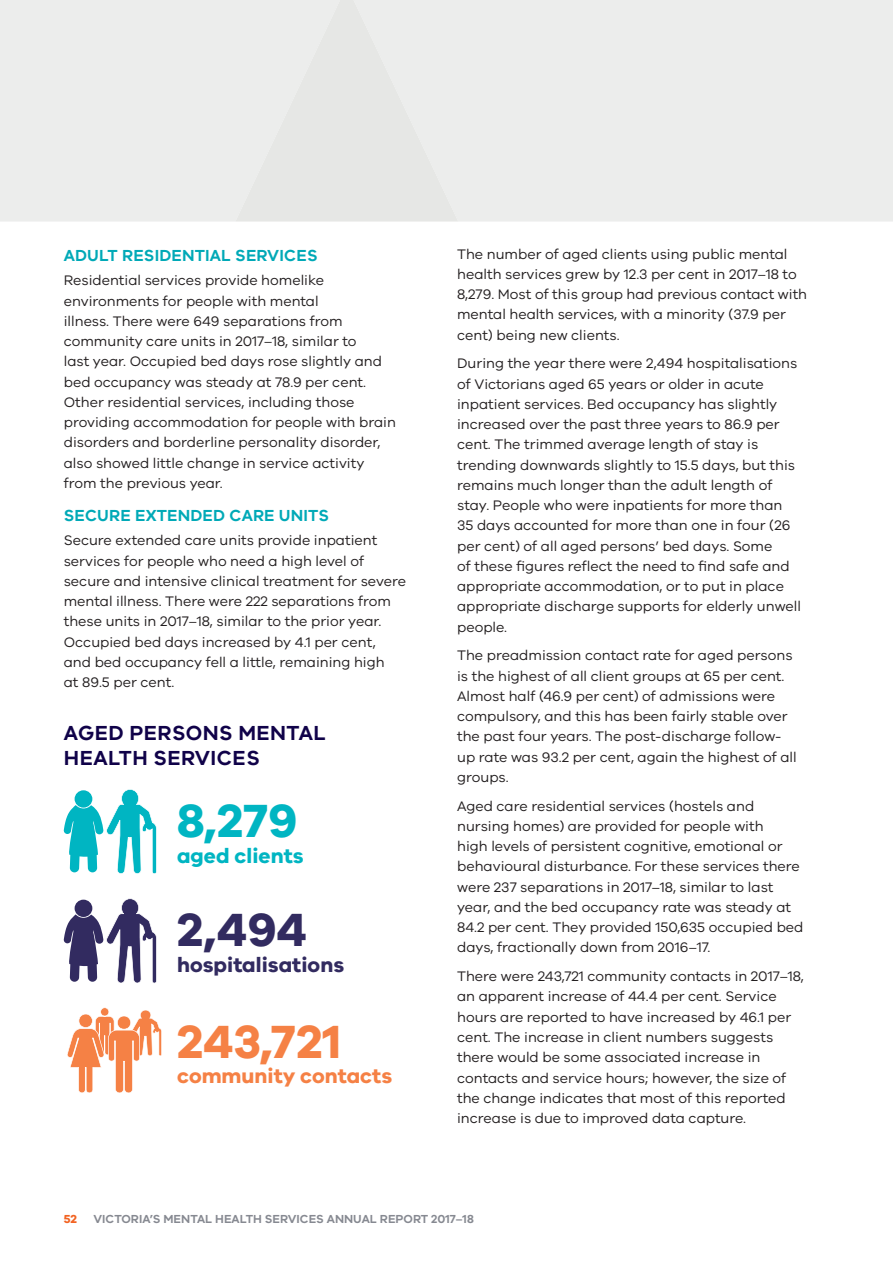
<style>
.page{position:relative;width:893px;height:1263px;background:#fff}
.page>*{position:absolute;margin:0;border:0;box-sizing:border-box;transform-origin:0 0}
.t1{font:700 48px "VIC";color:#f58145}
.t2{font:700 48px "VIC";color:#00b5c2}
.t3{font:700 48px "VIC";color:#322b60}
.t4{font:600 21px/25.5px "VIC";letter-spacing:.02em;color:#100249}
.t5{font:700 21px "VIC";color:#f58145}
.t6{font:700 21px "VIC";color:#322b60}
.t7{font:700 21px "VIC";color:#00b5c2}
.t8{font:600 16.5px "VIC";letter-spacing:.01em;color:#00a9b7}
.t9{font:14.25px/20.2px "VIC";color:#231f20}
.t10{font:600 12px "VIC";color:#868991}
.t11{font:700 12px "VIC";color:#f26322}
</style>
<div class="page">
<svg style="left:64px;top:789px;width:93px;height:85px"></svg>
<svg style="left:64px;top:898px;width:93px;height:85px"></svg>
<svg style="left:67px;top:1007px;width:95px;height:86px"></svg>
<div style="left:458px;top:0;width:435px;height:222px;background:#ecedec"></div>
<div style="left:0;top:0;width:235px;height:222px;background:#ecedec"></div>
<div style="left:235px;top:0;width:223px;height:222px;background:#e6e7e5"></div>
<p class="t8" style="left:64px;top:249px;width:255px">ADULT RESIDENTIAL SERVICES</p>
<p class="t9" style="left:64px;top:271px;width:334px">Residential services provide homelike environments for people with mental<br>illness. There were 649 separations from community care units in 2017–18, similar to<br>last year. Occupied bed days rose slightly and bed occupancy was steady at 78.9 per cent.<br>Other residential services, including those providing accommodation for people with brain disorders and borderline personality disorder, also showed little change in service activity from the previous year.</p>
<p class="t8" style="left:64px;top:509px;width:267px">SECURE EXTENDED CARE UNITS</p>
<p class="t9" style="left:64px;top:531px;width:344px">Secure extended care units provide inpatient services for people who need a high level of secure and intensive clinical treatment for severe mental illness. There were 222 separations from these units in 2017–18, similar to the prior year.<br>Occupied bed days increased by 4.1 per cent, and bed occupancy fell a little, remaining high<br>at 89.5 per cent.</p>
<h2 class="t4" style="left:64px;top:721px;width:264px">AGED PERSONS MENTAL<br>HEALTH SERVICES</h2>
<h1 class="t2" style="left:177px;top:802px;width:122px">8,279</h1>
<h2 class="t7" style="left:177px;top:847px;width:128px">aged clients</h2>
<h1 class="t3" style="left:177px;top:912px;width:131px">2,494</h1>
<h2 class="t6" style="left:177px;top:957px;width:169px">hospitalisations</h2>
<h1 class="t1" style="left:177px;top:1023px;width:166px">243,721</h1>
<h2 class="t5" style="left:177px;top:1068px;width:217px">community contacts</h2>
<p class="t9" style="left:457px;top:245px;width:352px">The number of aged clients using public mental health services grew by 12.3 per cent in 2017–18 to 8,279. Most of this group had previous contact with mental health services, with a minority (37.9 per cent) being new clients.</p>
<p class="t9" style="left:457px;top:354px;width:345px">During the year there were 2,494 hospitalisations of Victorians aged 65 years or older in acute inpatient services. Bed occupancy has slightly increased over the past three years to 86.9 per cent. The trimmed average length of stay is trending downwards slightly to 15.5 days, but this remains much longer than the adult length of stay. People who were inpatients for more than 35 days accounted for more than one in four (26 per cent) of all aged persons’ bed days. Some<br>of these figures reflect the need to find safe and appropriate accommodation, or to put in place appropriate discharge supports for elderly unwell people.</p>
<p class="t9" style="left:457px;top:646px;width:341px">The preadmission contact rate for aged persons is the highest of all client groups at 65 per cent.<br>Almost half (46.9 per cent) of admissions were compulsory, and this has been fairly stable over the past four years. The post-discharge follow&shy;up rate was 93.2 per cent, again the highest of all groups.</p>
<p class="t9" style="left:457px;top:797px;width:348px">Aged care residential services (hostels and nursing homes) are provided for people with<br>high levels of persistent cognitive, emotional or behavioural disturbance. For these services there were 237 separations in 2017–18, similar to last year, and the bed occupancy rate was steady at 84.2 per cent. They provided 150,635 occupied bed days, fractionally down from 2016–17.</p>
<p class="t9" style="left:457px;top:967px;width:348px">There were 243,721 community contacts in 2017–18, an apparent increase of 44.4 per cent. Service hours are reported to have increased by 46.1 per cent. The increase in client numbers suggests there would be some associated increase in contacts and service hours; however, the size of the change indicates that most of this reported increase is due to improved data capture.</p>
<p class="t11" style="left:64px;top:1214px;width:15px">52</p>
<p class="t10" style="left:94px;top:1214px;width:382px">VICTORIA’S MENTAL HEALTH SERVICES ANNUAL REPORT 2017–18</p>
</div>
